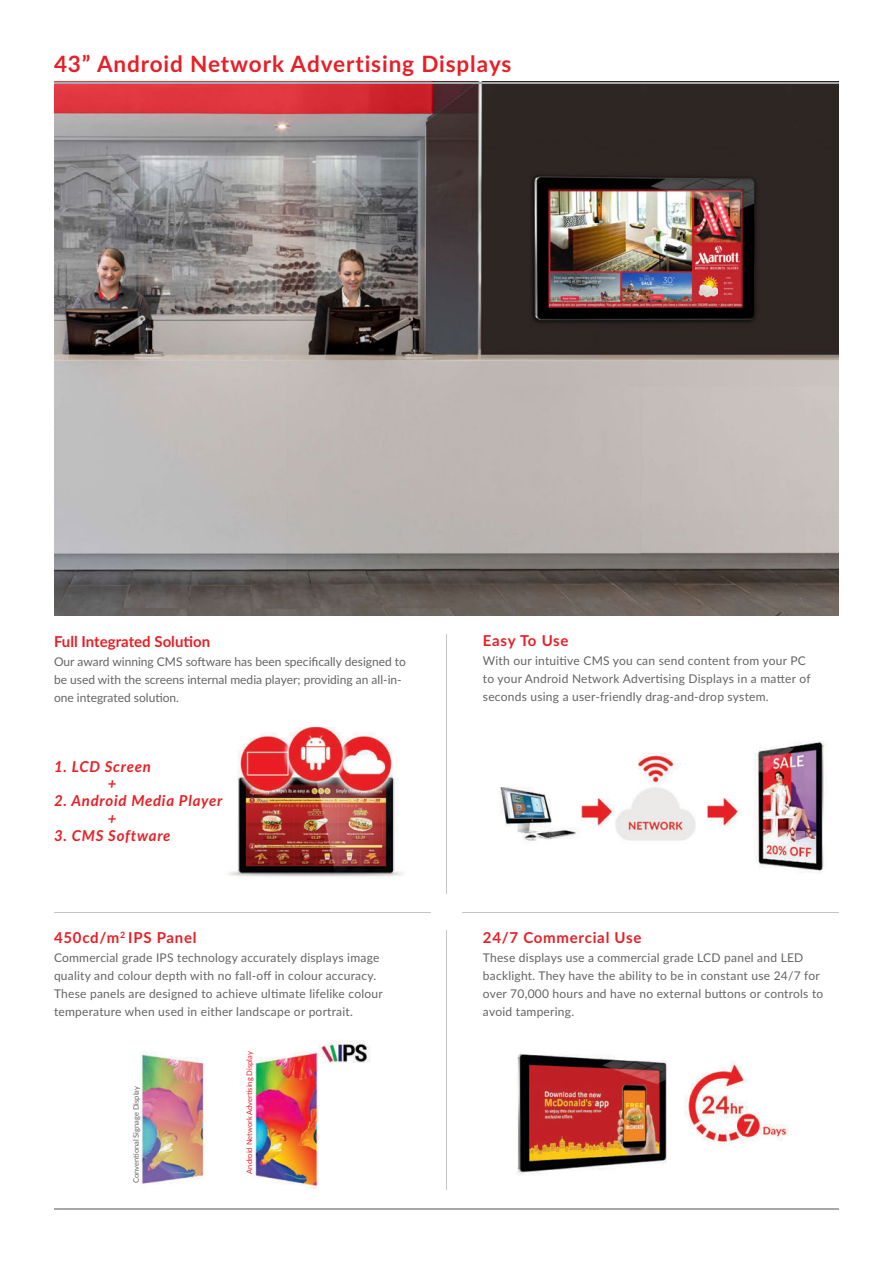
<style>
.page{position:relative;width:893px;height:1263px;background:#fff}
.page>*{position:absolute;margin:0;border:0;box-sizing:border-box;transform-origin:0 0}
.t1{font:700 22.5px "Lato";letter-spacing:.04em;color:#e91e26}
.t2{font:italic 700 15px "Lato";letter-spacing:.05em;color:#e91e26}
.t3{font:700 15px "Lato";letter-spacing:.04em;color:#e91e26}
.t4{font:700 15px "Lato";color:#e91e26}
.t5{font:12px/18px "Lato";letter-spacing:.02em;color:#646464}
.t6{font:12px/18px "Lato";color:#646464}
.t7{font:7.5px "Lato";color:#e91e26}
.t8{font:7.5px "Lato";color:#646464}
</style>
<div class="page">
<img style="left:54px;top:84px;width:785px;height:532px">
<img style="left:228px;top:727px;width:175px;height:150px">
<img style="left:499px;top:741px;width:325px;height:132px">
<hr style="left:54px;top:1208px;width:785px;height:1px;background:#a6a8ab">
<hr style="left:54px;top:82px;width:785px;height:2px;background:#a6a8ab">
<img style="left:139px;top:1040px;width:232px;height:150px">
<img style="left:517px;top:1053px;width:271px;height:122px">
<hr style="left:54px;top:912px;width:377px;height:1px;background:#c5c3c3">
<hr style="left:462px;top:912px;width:377px;height:1px;background:#c5c3c3">
<hr style="left:446px;top:931px;width:1px;height:259px;background:#c5c3c3">
<hr style="left:446px;top:634px;width:1px;height:259px;background:#c5c3c3">
<h1 class="t1" style="left:54px;top:50px;width:459px">43” Android Network Advertising Displays</h1>
<p class="t4" style="left:54px;top:632px;width:158px">Full Integrated Solution</p>
<p class="t6" style="left:54px;top:652px;width:354px">Our award winning CMS software has been specifically designed to be used with the screens internal media player; providing an all-in&shy;one integrated solution.</p>
<p class="t2" style="left:54px;top:757px;width:98px">1. LCD Screen</p>
<p class="t2" style="left:54px;top:791px;width:170px">2. Android Media Player</p>
<p class="t2" style="left:54px;top:826px;width:118px">3. CMS Software</p>
<p class="t2" style="left:108px;top:774px;width:10px">+</p>
<p class="t2" style="left:108px;top:809px;width:10px">+</p>
<p class="t3" style="left:483px;top:631px;width:87px">Easy To Use</p>
<p class="t5" style="left:483px;top:651px;width:329px">With our intuitive CMS you can send content from your PC to your Android Network Advertising Displays in a matter of seconds using a user-friendly drag-and-drop system.</p>
<p class="t3" style="left:54px;top:928px;width:144px">450cd/m<sup>2</sup> IPS Panel</p>
<p class="t3" style="left:483px;top:928px;width:160px">24/7 Commercial Use</p>
<p class="t5" style="left:54px;top:948px;width:330px">Commercial grade IPS technology accurately displays image quality and colour depth with no fall-off in colour accuracy.<br>These panels are designed to achieve ultimate lifelike colour temperature when used in either landscape or portrait.</p>
<p class="t5" style="left:483px;top:948px;width:342px">These displays use a commercial grade LCD panel and LED backlight. They have the ability to be in constant use 24/7 for over 70,000 hours and have no external buttons or controls to avoid tampering.</p>
<p class="t8" style="left:131px;top:1183px;width:99px;rotate:-90deg">Conventional Signage Display</p>
<p class="t7" style="left:245px;top:1174px;width:124px;rotate:-90deg">Android Network Advertising Display</p>
</div>
